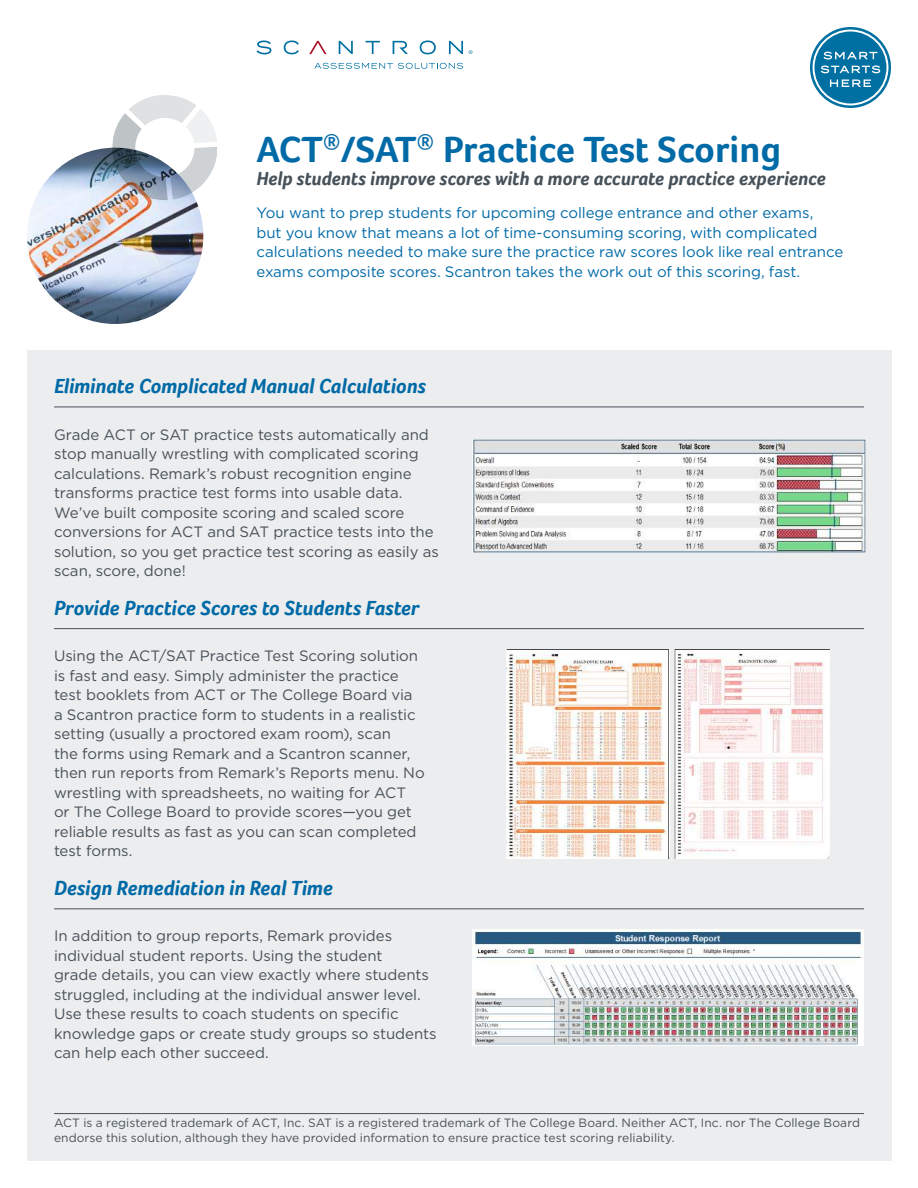
<style>
.page{position:relative;width:918px;height:1188px;background:#fff}
.page>*{position:absolute;margin:0;border:0;box-sizing:border-box;transform-origin:0 0}
.t1{font:700 37.5px "Foco";color:#006aa7}
.t2{font:italic 700 21px "Foco";letter-spacing:-.005em;color:#006aa7}
.t3{font:italic 700 19.5px "Foco";color:#475159}
.t4{font:15px/19.5px "Gotham";letter-spacing:-.005em;color:#475159}
.t5{font:15px/19.5px "Gotham";letter-spacing:-.005em;color:#006aa7}
.t6{font:12px/15px "Gotham";letter-spacing:.005em;color:#475159}
</style>
<div class="page">
<div style="left:27px;top:351px;width:864px;height:810px;background:#ecedee"></div>
<svg style="left:257px;top:40px;width:206px;height:14px"></svg>
<svg style="left:314px;top:63px;width:149px;height:6px"></svg>
<svg style="left:469px;top:50px;width:3px;height:4px"></svg>
<hr style="left:54px;top:407px;width:810px;height:1px;background:#475159">
<img style="left:472px;top:440px;width:393px;height:112px">
<hr style="left:54px;top:628px;width:810px;height:1px;background:#475159">
<img style="left:507px;top:649px;width:323px;height:210px">
<hr style="left:54px;top:908px;width:810px;height:1px;background:#475159">
<img style="left:472px;top:929px;width:392px;height:117px">
<hr style="left:54px;top:1113px;width:810px;height:1px;background:#475159">
<img style="left:27px;top:148px;width:176px;height:176px;border-radius:88px">
<img style="left:110px;top:95px;width:107px;height:105px">
<svg style="left:810px;top:27px;width:81px;height:81px"></svg>
<h1 class="t1" style="left:256px;top:134px;width:526px">ACT<sup>®</sup>/SAT<sup>®</sup> Practice Test Scoring</h1>
<h3 class="t3" style="left:256px;top:171px;width:571px">Help students improve scores with a more accurate practice experience</h3>
<p class="t5" style="left:256px;top:204px;width:588px">You want to prep students for upcoming college entrance and other exams,<br>but you know that means a lot of time-consuming scoring, with complicated calculations needed to make sure the practice raw scores look like real entrance exams composite scores. Scantron takes the work out of this scoring, fast.</p>
<h2 class="t2" style="left:54px;top:377px;width:373px">Eliminate Complicated Manual Calculations</h2>
<p class="t4" style="left:54px;top:425px;width:386px">Grade ACT or SAT practice tests automatically and stop manually wrestling with complicated scoring calculations. Remark’s robust recognition engine transforms practice test forms into usable data.<br>We’ve built composite scoring and scaled score conversions for ACT and SAT practice tests into the solution, so you get practice test scoring as easily as scan, score, done!</p>
<h2 class="t2" style="left:54px;top:599px;width:367px">Provide Practice Scores to Students Faster</h2>
<p class="t4" style="left:54px;top:647px;width:372px">Using the ACT/SAT Practice Test Scoring solution is fast and easy. Simply administer the practice test booklets from ACT or The College Board via a Scantron practice form to students in a realistic setting (usually a proctored exam room), scan<br>the forms using Remark and a Scantron scanner, then run reports from Remark’s Reports menu. No wrestling with spreadsheets, no waiting for ACT or The College Board to provide scores—you get reliable results as fast as you can scan completed test forms.</p>
<h2 class="t2" style="left:54px;top:879px;width:280px">Design Remediation in Real Time</h2>
<p class="t4" style="left:54px;top:927px;width:384px">In addition to group reports, Remark provides individual student reports. Using the student<br>grade details, you can view exactly where students struggled, including at the individual answer level.<br>Use these results to coach students on specific knowledge gaps or create study groups so students can help each other succeed.</p>
<p class="t6" style="left:54px;top:1116px;width:808px">ACT is a registered trademark of ACT, Inc. SAT is a registered trademark of The College Board. Neither ACT, Inc. nor The College Board endorse this solution, although they have provided information to ensure practice test scoring reliability.</p>
</div>
